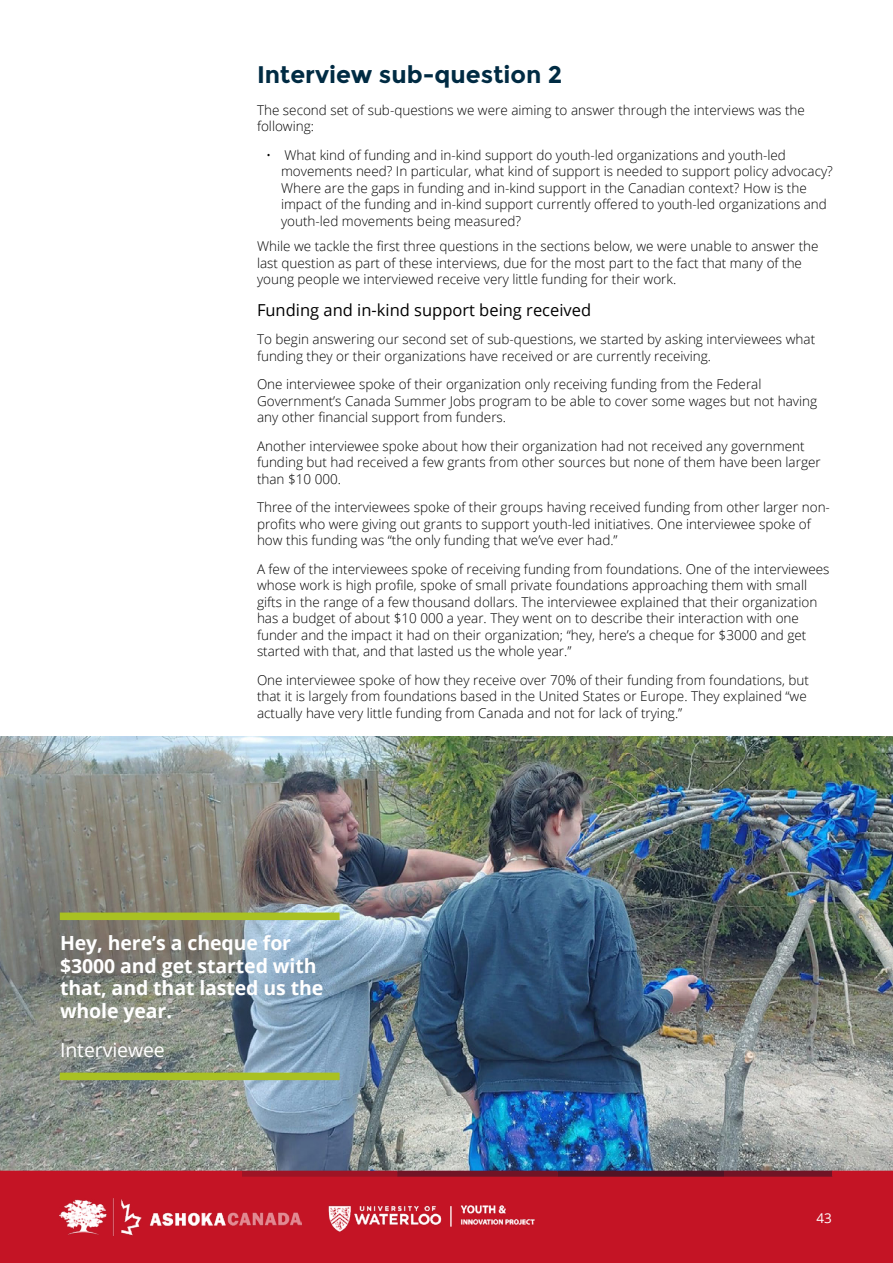
<style>
.page{position:relative;width:893px;height:1263px;background:#fff}
.page>*{position:absolute;margin:0;border:0;box-sizing:border-box;transform-origin:0 0}
.t1{font:700 24px "Montserrat";color:#002b43}
.t2{font:700 19.5px/22.5px "Open Sans";letter-spacing:-.005em;color:#fff}
.t3{font:19.5px "Open Sans";letter-spacing:-.005em;color:#fff}
.t4{font:16.5px "Open Sans";color:#000}
.t5{font:300 13.5px/16.5px "Open Sans";color:#000}
.t6{font:13.5px "Open Sans";color:#fff}
</style>
<div class="page">
<img style="left:0;top:737px;width:893px;height:434px">
<div style="left:0;top:1173px;width:893px;height:90px;background:#c41425"></div>
<img style="left:60px;top:1198px;width:241px;height:38px">
<img style="left:328px;top:1205px;width:207px;height:27px">
<div style="left:0;top:1171px;width:242px;height:6px;background:#c41425"></div>
<div style="left:242px;top:1171px;width:155px;height:6px;background:#9e1425"></div>
<div style="left:397px;top:1171px;width:160px;height:6px;background:#711425"></div>
<div style="left:724px;top:1171px;width:109px;height:6px;background:#711425"></div>
<div style="left:557px;top:1171px;width:167px;height:6px;background:#511425"></div>
<div style="left:832px;top:1171px;width:61px;height:6px;background:#c41425"></div>
<div style="left:60px;top:912px;width:280px;height:8px;background:#a9c122"></div>
<div style="left:60px;top:1073px;width:280px;height:7px;background:#a9c122"></div>
<h1 class="t1" style="left:257px;top:60px;width:307px">Interview sub-question 2</h1>
<p class="t5" style="left:257px;top:101px;width:549px">The second set of sub-questions we were aiming to answer through the interviews was the following:</p>
<p class="t5" style="left:281px;top:146px;width:553px;text-indent:-15px">• What kind of funding and in-kind support do youth-led organizations and youth-led movements need? In particular, what kind of support is needed to support policy advocacy?<br>Where are the gaps in funding and in-kind support in the Canadian context? How is the impact of the funding and in-kind support currently offered to youth-led organizations and youth-led movements being measured?</p>
<p class="t5" style="left:257px;top:238px;width:563px">While we tackle the first three questions in the sections below, we were unable to answer the last question as part of these interviews, due for the most part to the fact that many of the young people we interviewed receive very little funding for their work.</p>
<p class="t4" style="left:257px;top:298px;width:336px">Funding and in-kind support being received</p>
<p class="t5" style="left:257px;top:331px;width:560px">To begin answering our second set of sub-questions, we started by asking interviewees what funding they or their organizations have received or are currently receiving.</p>
<p class="t5" style="left:257px;top:376px;width:562px">One interviewee spoke of their organization only receiving funding from the Federal<br>Government’s Canada Summer Jobs program to be able to cover some wages but not having any other financial support from funders.</p>
<p class="t5" style="left:257px;top:437px;width:565px">Another interviewee spoke about how their organization had not received any government funding but had received a few grants from other sources but none of them have been larger than $10 000.</p>
<p class="t5" style="left:257px;top:499px;width:574px">Three of the interviewees spoke of their groups having received funding from other larger non&shy;profits who were giving out grants to support youth-led initiatives. One interviewee spoke of how this funding was “the only funding that we’ve ever had.”</p>
<p class="t5" style="left:257px;top:560px;width:574px">A few of the interviewees spoke of receiving funding from foundations. One of the interviewees whose work is high profile, spoke of small private foundations approaching them with small gifts in the range of a few thousand dollars. The interviewee explained that their organization has a budget of about $10 000 a year. They went on to describe their interaction with one funder and the impact it had on their organization; “hey, here’s a cheque for $3000 and get started with that, and that lasted us the whole year.”</p>
<p class="t5" style="left:257px;top:671px;width:554px">One interviewee spoke of how they receive over 70% of their funding from foundations, but that it is largely from foundations based in the United States or Europe. They explained “we actually have very little funding from Canada and not for lack of trying.”</p>
<h2 class="t2" style="left:60px;top:931px;width:265px">Hey, here’s a cheque for $3000 and get started with that, and that lasted us the whole year.</h2>
<h2 class="t3" style="left:60px;top:1036px;width:106px">Interviewee</h2>
<p class="t6" style="left:817px;top:1208px;width:17px">43</p>
</div>
